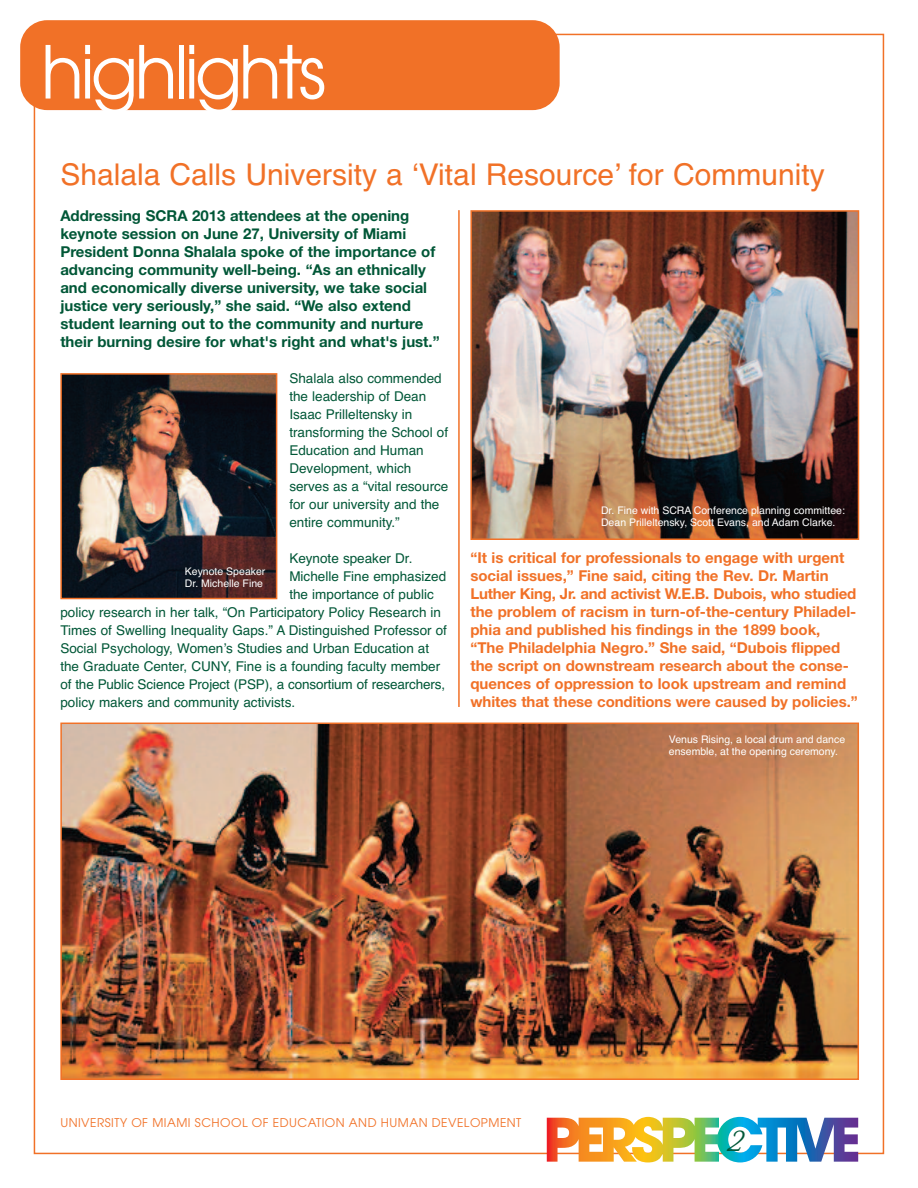
<style>
.page{position:relative;width:918px;height:1188px;background:#fff}
.page>*{position:absolute;margin:0;border:0;box-sizing:border-box;transform-origin:0 0}
.t1{font:72.45px "Avant Garde";letter-spacing:-.05em;color:#fff}
.t2{font:50.7px "Berthold Script";color:#005737}
.t3{font:30px "Helvetica";color:#f17127}
.t4{font:700 15px/18px "Helvetica Neue";color:#f17127}
.t5{font:700 15px/18px "Helvetica Neue";color:#005737}
.t6{font:13.5px/18px "Helvetica";color:#005737}
.t7{font:12px "Avant Garde";letter-spacing:.04em;color:#f17127}
.t8{font:10.5px/12px "Helvetica";color:#fff}
</style>
<div class="page">
<div style="left:20px;top:20px;width:540px;height:90px;background:#f17127;border-radius:27px"></div>
<svg style="left:547px;top:1117px;width:311px;height:45px"></svg>
<img style="left:63px;top:726px;width:793px;height:351px">
<div style="left:60px;top:723px;width:799px;height:357px;border:2px solid #f17127"></div>
<hr style="left:458px;top:210px;width:2px;height:497px;background:#f17127">
<img style="left:63px;top:376px;width:211px;height:220px">
<div style="left:60px;top:373px;width:217px;height:226px;border:2px solid #f17127"></div>
<img style="left:473px;top:213px;width:383px;height:324px">
<div style="left:470px;top:210px;width:389px;height:330px;border:2px solid #f17127"></div>
<h1 class="t1" style="left:41px;top:45px;width:286px">highlights</h1>
<h3 class="t3" style="left:60px;top:157px;width:766px">Shalala Calls University a ‘Vital Resource’ for Community</h3>
<p class="t5" style="left:60px;top:208px;width:381px">Addressing SCRA 2013 attendees at the opening keynote session on June 27, University of Miami President Donna Shalala spoke of the importance of advancing community well-being. “As an ethnically and economically diverse university, we take social justice very seriously,” she said. “We also extend student learning out to the community and nurture their burning desire for what's right and what's just.”</p>
<p class="t6" style="left:289px;top:369px;width:161px">Shalala also commended the leadership of Dean<br>Isaac Prilleltensky in transforming the School of<br>Education and Human<br>Development, which serves as a “vital resource for our university and the entire community.”</p>
<p class="t6" style="left:289px;top:549px;width:125px">Keynote speaker Dr.</p>
<p class="t6" style="left:289px;top:567px;width:158px">Michelle Fine emphasized</p>
<p class="t6" style="left:289px;top:585px;width:146px">the importance of public</p>
<p class="t6" style="left:60px;top:603px;width:382px">policy research in her talk, “On Participatory Policy Research in</p>
<p class="t6" style="left:60px;top:621px;width:388px">Times of Swelling Inequality Gaps.” A Distinguished Professor of</p>
<p class="t6" style="left:60px;top:639px;width:370px">Social Psychology, Women’s Studies and Urban Education at</p>
<p class="t6" style="left:60px;top:657px;width:381px">the Graduate Center, CUNY, Fine is a founding faculty member</p>
<p class="t6" style="left:60px;top:675px;width:386px">of the Public Science Project (PSP), a consortium of researchers,</p>
<p class="t6" style="left:60px;top:693px;width:236px">policy makers and community activists.</p>
<p class="t8" style="left:185px;top:565px;width:82px">Keynote Speaker<br>Dr. Michelle Fine</p>
<p class="t8" style="left:601px;top:505px;width:245px">Dr. Fine with SCRA Conference planning committee:<br>Dean Prilleltensky, Scott Evans, and Adam Clarke.</p>
<p class="t4" style="left:470px;top:550px;width:389px">“It is critical for professionals to engage with urgent social issues,” Fine said, citing the Rev. Dr. Martin Luther King, Jr. and activist W.E.B. Dubois, who studied the problem of racism in turn-of-the-century Philadel&shy;phia and published his findings in the 1899 book,<br>“The Philadelphia Negro.” She said, “Dubois flipped the script on downstream research about the conse&shy;quences of oppression to look upstream and remind whites that these conditions were caused by policies.”</p>
<p class="t8" style="left:669px;top:733px;width:178px">Venus Rising, a local drum and dance ensemble, at the opening ceremony.</p>
<p class="t7" style="left:60px;top:1118px;width:463px">UNIVERSITY OF MIAMI SCHOOL OF EDUCATION AND HUMAN DEVELOPMENT</p>
<h2 class="t2" style="left:726px;top:1110px;width:16px">2</h2>
</div>
